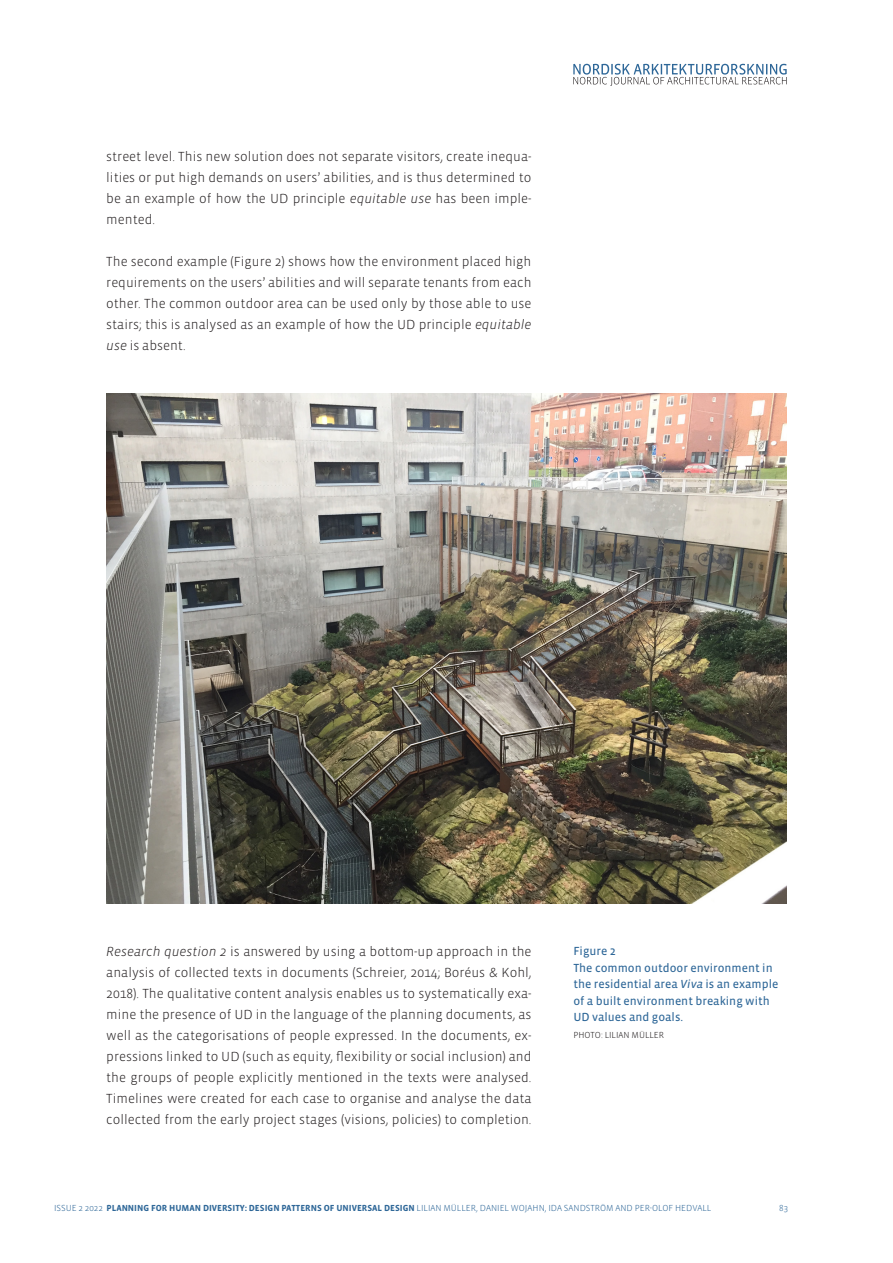
<style>
.page{position:relative;width:893px;height:1263px;background:#fff}
.page>*{position:absolute;margin:0;border:0;box-sizing:border-box;transform-origin:0 0}
.Brødtekst{font:300 13.5px/21px "Vista Sans OT";color:#231f20;text-align:justify}
.Figurtekst{font:12px/16.5px "Vista Sans OT";color:#2e6798}
.t1{font:300 9px "Vista Sans OT";color:#2e6798}
.Referanse_foto{font:300 9px "Vista Sans OT";color:#231f20}
.s1{font-style:italic}
.s2{font-weight:700}
</style>
<div class="page">
<svg style="left:573px;top:64px;width:214px;height:22px"></svg>
<img style="left:106px;top:393px;width:681px;height:511px">
<p class="Brødtekst" style="left:106px;top:147px;width:427px">street level. This new solution does not separate visitors, create inequa&shy;lities or put high demands on users’ abilities, and is thus determined to be an example of how the UD principle <span class="s1">equitable use</span> has been imple&shy;mented.</p>
<p class="Brødtekst" style="left:106px;top:252px;width:427px">The second example (Figure 2) shows how the environment placed high requirements on the users’ abilities and will separate tenants from each other. The common outdoor area can be used only by those able to use stairs; this is analysed as an example of how the UD principle <span class="s1">equitable use</span> is absent.</p>
<p class="Brødtekst" style="left:106px;top:942px;width:427px"><span class="s1">Research question 2</span> is answered by using a bottom-up approach in the analysis of collected texts in documents (Schreier, 2014; Boréus &amp; Kohl, 2018). The qualitative content analysis enables us to systematically exa&shy;mine the presence of UD in the language of the planning documents, as well as the categorisations of people expressed. In the documents, ex&shy;pressions linked to UD (such as equity, flexibility or social inclusion) and the groups of people explicitly mentioned in the texts were analysed.<br>Timelines were created for each case to organise and analyse the data collected from the early project stages (visions, policies) to completion.</p>
<p class="Figurtekst" style="left:573px;top:943px;width:44px">Figure 2</p>
<p class="Figurtekst" style="left:573px;top:959px;width:207px">The common outdoor environment in the residential area <span class="s1">Viva</span> is an example of a built environment breaking with<br>UD values and goals.</p>
<p class="Referanse_foto" style="left:573px;top:1030px;width:92px">PHOTO: LILIAN MÜLLER</p>
<p class="t1" style="left:54px;top:1204px;width:659px">ISSUE 2 2022 <span class="s2">PLANNING FOR HUMAN DIVERSITY: DESIGN PATTERNS OF UNIVERSAL DESIGN</span> LILIAN MÜLLER, DANIEL WOJAHN, IDA SANDSTRÖM AND PER-OLOF HEDVALL</p>
<p class="t1" style="left:779px;top:1204px;width:10px">83</p>
</div>
